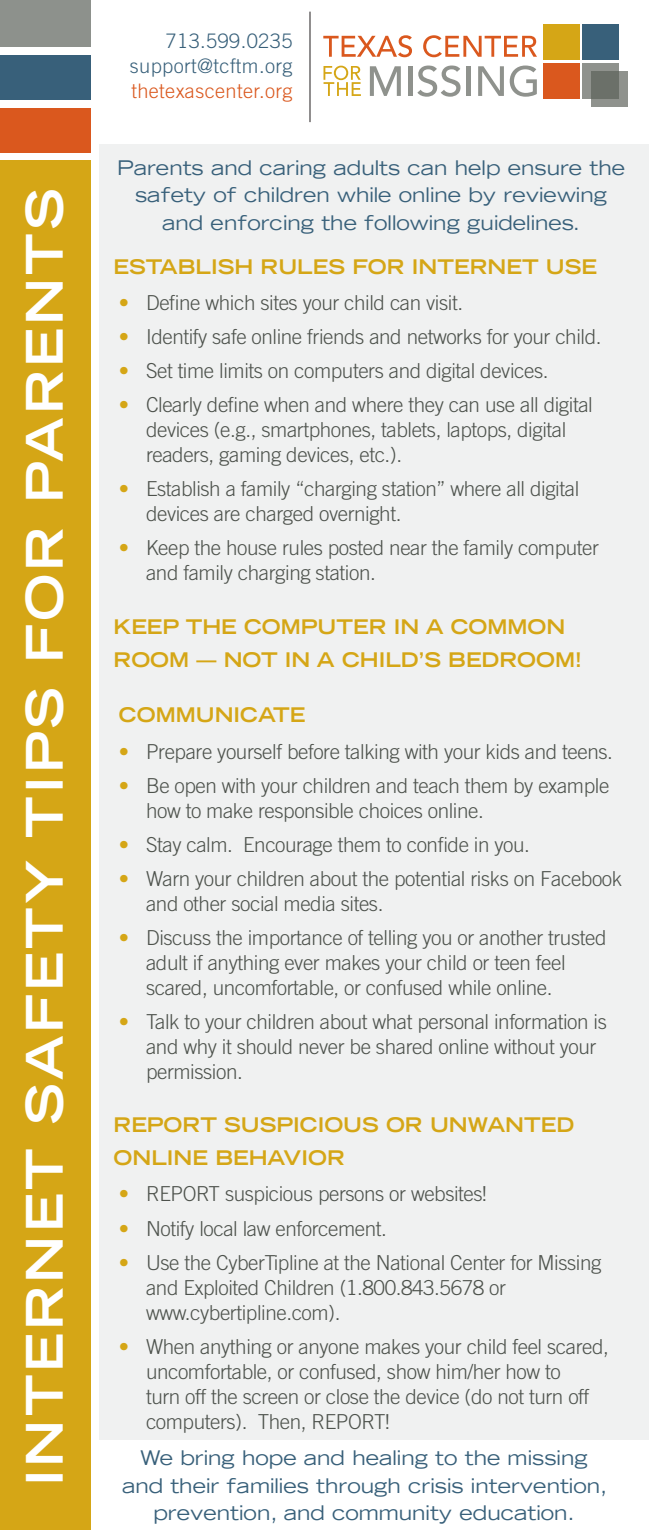
<style>
.page{position:relative;width:649px;height:1530px;background:#fff}
.page>*{position:absolute;margin:0;border:0;box-sizing:border-box;transform-origin:0 0}
.t1{font:700 expanded 50px "Trade Gothic LH";letter-spacing:.06em;color:#fff}
.t2{font:300 20.5px/25px "Trade Gothic LT Std";letter-spacing:-.02em;color:#4d524c}
.t3{font:expanded 20px/27.5px "Trade Gothic LH";color:#38607a;text-align:center}
.t4{font:700 expanded 20px/33px "Trade Gothic LH";color:#d5a616}
.t5{font:300 20px/25px "Trade Gothic LT Std";letter-spacing:.02em;color:#38607a;text-align:right}
.t6{font:300 20px "Trade Gothic LT Std";letter-spacing:.02em;color:#da581e}
.s1{color:#d5a616}
</style>
<div class="page">
<div style="left:99px;top:144px;width:549px;height:1296px;background:#f0f1f1"></div>
<div style="left:0;top:0;width:90px;height:46px;background:#8d918c"></div>
<div style="left:0;top:55px;width:90px;height:45px;background:#38607a"></div>
<div style="left:0;top:108px;width:90px;height:45px;background:#da581e"></div>
<div style="left:0;top:161px;width:90px;height:1369px;background:#d5a616"></div>
<div style="left:582px;top:63px;width:36px;height:36px;background:#8f928d"></div>
<div style="left:590px;top:71px;width:36px;height:36px;background:#8f928d"></div>
<div style="left:590px;top:71px;width:27px;height:28px;background:#6b7069"></div>
<svg style="left:323px;top:35px;width:88px;height:22px"></svg>
<svg style="left:423px;top:35px;width:113px;height:22px"></svg>
<div style="left:543px;top:24px;width:36px;height:36px;background:#d5a616"></div>
<div style="left:582px;top:24px;width:36px;height:36px;background:#38607a"></div>
<div style="left:543px;top:63px;width:36px;height:36px;background:#da581e"></div>
<svg style="left:323px;top:66px;width:37px;height:30px"></svg>
<svg style="left:369px;top:66px;width:31px;height:30px"></svg>
<hr style="left:408px;top:66px;width:4px;height:30px;background:#8f928d">
<svg style="left:417px;top:66px;width:43px;height:31px"></svg>
<hr style="left:466px;top:66px;width:4px;height:30px;background:#8f928d">
<svg style="left:478px;top:66px;width:25px;height:30px"></svg>
<svg style="left:509px;top:66px;width:27px;height:31px"></svg>
<hr style="left:309px;top:12px;width:1px;height:110px;background:#231f20">
<h1 class="t1" style="left:12px;top:1486px;width:1293px;rotate:-90deg">INTERNET SAFETY TIPS FOR PARENTS</h1>
<p class="t5" style="left:130px;top:28px;width:164px">713.599.0235 support@tcftm.org</p>
<p class="t6" style="left:131px;top:79px;width:162px">thetexascenter.org</p>
<p class="t3" style="left:117px;top:153px;width:509px">Parents and caring adults can help ensure the safety of children while online by reviewing and enforcing the following guidelines.</p>
<p class="t4" style="left:113px;top:250px;width:482px">ESTABLISH RULES FOR INTERNET USE</p>
<p class="t2" style="left:119px;top:290px;width:345px"><span class="s1">•</span> Define which sites your child can visit.</p>
<p class="t2" style="left:119px;top:324px;width:483px"><span class="s1">•</span> Identify safe online friends and networks for your child.</p>
<p class="t2" style="left:119px;top:358px;width:430px"><span class="s1">•</span> Set time limits on computers and digital devices.</p>
<p class="t2" style="left:146px;top:392px;width:448px;text-indent:-27px"><span class="s1">•</span> Clearly define when and where they can use all digital devices (e.g., smartphones, tablets, laptops, digital readers, gaming devices, etc.).</p>
<p class="t2" style="left:146px;top:476px;width:434px;text-indent:-27px"><span class="s1">•</span> Establish a family “charging station” where all digital devices are charged overnight.</p>
<p class="t2" style="left:146px;top:535px;width:454px;text-indent:-27px"><span class="s1">•</span> Keep the house rules posted near the family computer and family charging station.</p>
<p class="t4" style="left:113px;top:610px;width:256px">KEEP THE COMPUTER</p>
<p class="t4" style="left:113px;top:610px;width:469px;text-indent:280px">IN A COMMON<br>ROOM — NOT IN A CHILD’S BEDROOM!</p>
<p class="t4" style="left:119px;top:698px;width:185px">COMMUNICATE</p>
<p class="t2" style="left:119px;top:739px;width:495px"><span class="s1">•</span> Prepare yourself before talking with your kids and teens.</p>
<p class="t2" style="left:146px;top:773px;width:464px;text-indent:-27px"><span class="s1">•</span> Be open with your children and teach them by example how to make responsible choices online.</p>
<p class="t2" style="left:119px;top:832px;width:412px"><span class="s1">•</span> Stay calm. Encourage them to confide in you.</p>
<p class="t2" style="left:146px;top:866px;width:477px;text-indent:-27px"><span class="s1">•</span> Warn your children about the potential risks on Facebook and other social media sites.</p>
<p class="t2" style="left:146px;top:925px;width:461px;text-indent:-27px"><span class="s1">•</span> Discuss the importance of telling you or another trusted adult if anything ever makes your child or teen feel scared, uncomfortable, or confused while online.</p>
<p class="t2" style="left:146px;top:1009px;width:462px;text-indent:-27px"><span class="s1">•</span> Talk to your children about what personal information is and why it should never be shared online without your permission.</p>
<p class="t4" style="left:113px;top:1108px;width:461px">REPORT SUSPICIOUS OR UNWANTED<br>ONLINE BEHAVIOR</p>
<p class="t2" style="left:119px;top:1181px;width:369px"><span class="s1">•</span> REPORT suspicious persons or websites!</p>
<p class="t2" style="left:119px;top:1216px;width:269px"><span class="s1">•</span> Notify local law enforcement.</p>
<p class="t2" style="left:146px;top:1250px;width:456px;text-indent:-27px"><span class="s1">•</span> Use the CyberTipline at the National Center for Missing and Exploited Children (1.800.843.5678 or www.cybertipline.com).</p>
<p class="t2" style="left:146px;top:1334px;width:464px;text-indent:-27px"><span class="s1">•</span> When anything or anyone makes your child feel scared, uncomfortable, or confused, show him/her how to<br>turn off the screen or close the device (do not turn off computers). Then, REPORT!</p>
<p class="t3" style="left:122px;top:1444px;width:486px">We bring hope and healing to the missing and their families through crisis intervention, prevention, and community education.</p>
</div>
